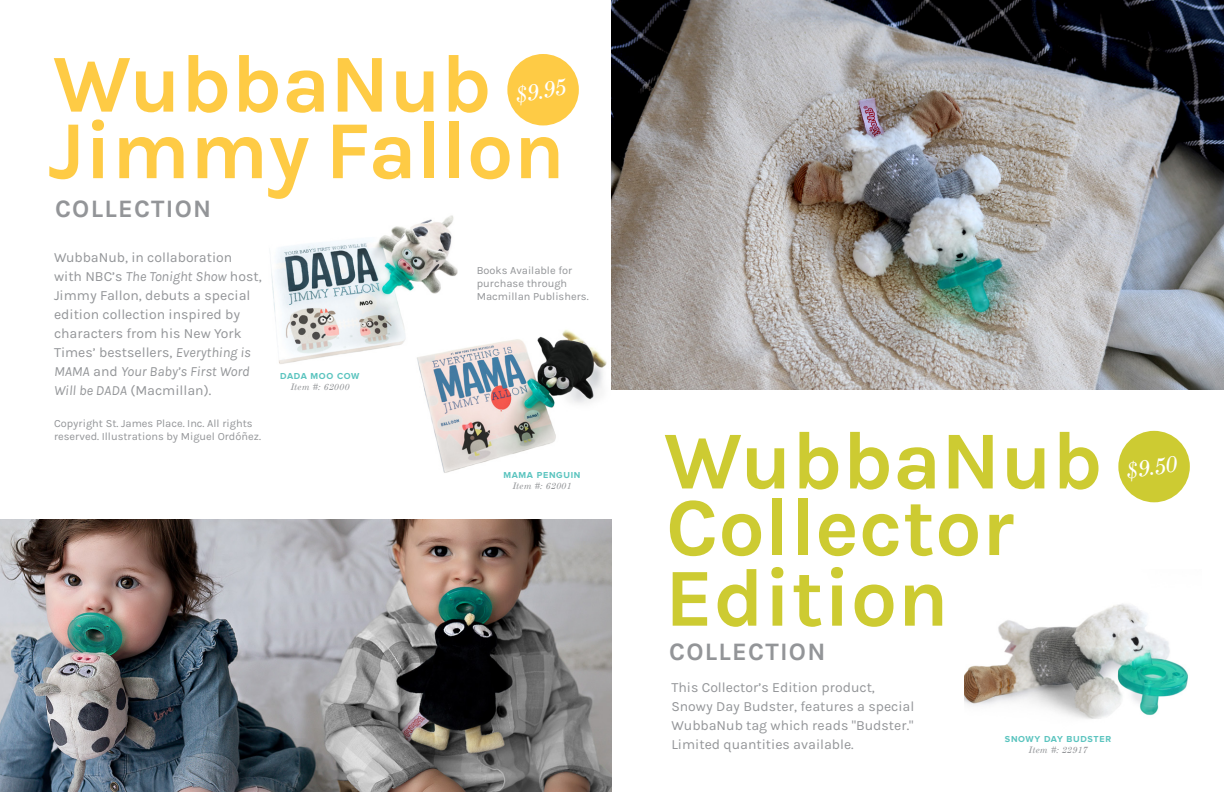
<style>
.page{position:relative;width:1224px;height:792px;background:#fff}
.page>*{position:absolute;margin:0;border:0;box-sizing:border-box;transform-origin:0 0}
.t1{font:700 82.5px "Karla";color:#cdcb32}
.t2{font:700 82.5px "Karla";color:#fecb45}
.t3{font:700 25.1px "Karla";letter-spacing:.05em;color:#939598}
.t4{font:italic 22.8px "Century Schoolbook";color:#fff}
.t5{font:14px/19px "Karla";color:#939598}
.t6{font:11px/13.2px "Karla";color:#939598}
.t7{font:700 9px "Proxima Nova";letter-spacing:.075em;color:#5bc4bf}
.t8{font:italic 9px "Century Schoolbook";letter-spacing:.02em;color:#939598}
.s1{font-style:italic}
</style>
<div class="page">
<img style="left:964px;top:603px;width:224px;height:116px">
<img style="left:0;top:519px;width:611px;height:273px">
<img style="left:271px;top:215px;width:187px;height:149px">
<div style="left:507px;top:54px;width:72px;height:71px;background:#fecb45;border-radius:50%"></div>
<img style="left:410px;top:328px;width:197px;height:145px">
<div style="left:1118px;top:431px;width:72px;height:71px;background:#cdcb32;border-radius:50%"></div>
<img style="left:611px;top:0;width:613px;height:390px">
<h1 class="t2" style="left:52px;top:36px;width:441px">WubbaNub</h1>
<h3 class="t4" style="left:512px;top:81px;width:54px;rotate:-10deg">$9.95</h3>
<h1 class="t2" style="left:48px;top:103px;width:518px">Jimmy Fallon</h1>
<h2 class="t3" style="left:55px;top:194px;width:158px">COLLECTION</h2>
<p class="t5" style="left:54px;top:248px;width:209px">WubbaNub, in collaboration with NBC’s <span class="s1">The Tonight Show</span> host,<br>Jimmy Fallon, debuts a special edition collection inspired by characters from his New York<br>Times’ bestsellers, <span class="s1">Everything is<br>MAMA</span> and <span class="s1">Your Baby’s First Word<br>Will be DADA</span> (Macmillan).</p>
<p class="t6" style="left:54px;top:417px;width:209px">Copyright St. James Place. Inc. All rights reserved. Illustrations by Miguel Ordóñez.</p>
<p class="t7" style="left:280px;top:372px;width:81px">DADA MOO COW</p>
<p class="t8" style="left:290px;top:381px;width:60px">Item #: 62000</p>
<p class="t6" style="left:477px;top:264px;width:113px">Books Available for purchase through<br>Macmillan Publishers.</p>
<p class="t7" style="left:503px;top:471px;width:78px">MAMA PENGUIN</p>
<p class="t8" style="left:512px;top:480px;width:60px">Item #: 62001</p>
<h1 class="t1" style="left:663px;top:413px;width:441px">WubbaNub</h1>
<h1 class="t1" style="left:666px;top:480px;width:352px">Collector</h1>
<h1 class="t1" style="left:665px;top:550px;width:285px">Edition</h1>
<h2 class="t3" style="left:669px;top:637px;width:158px">COLLECTION</h2>
<p class="t5" style="left:671px;top:678px;width:245px">This Collector’s Edition product, Snowy Day Budster, features a special WubbaNub tag which reads "Budster." Limited quantities available.</p>
<p class="t7" style="left:1005px;top:735px;width:108px">SNOWY DAY BUDSTER</p>
<p class="t8" style="left:1029px;top:744px;width:60px">Item #: 22917</p>
<h3 class="t4" style="left:1123px;top:458px;width:54px;rotate:-10deg">$9.50</h3>
</div>
